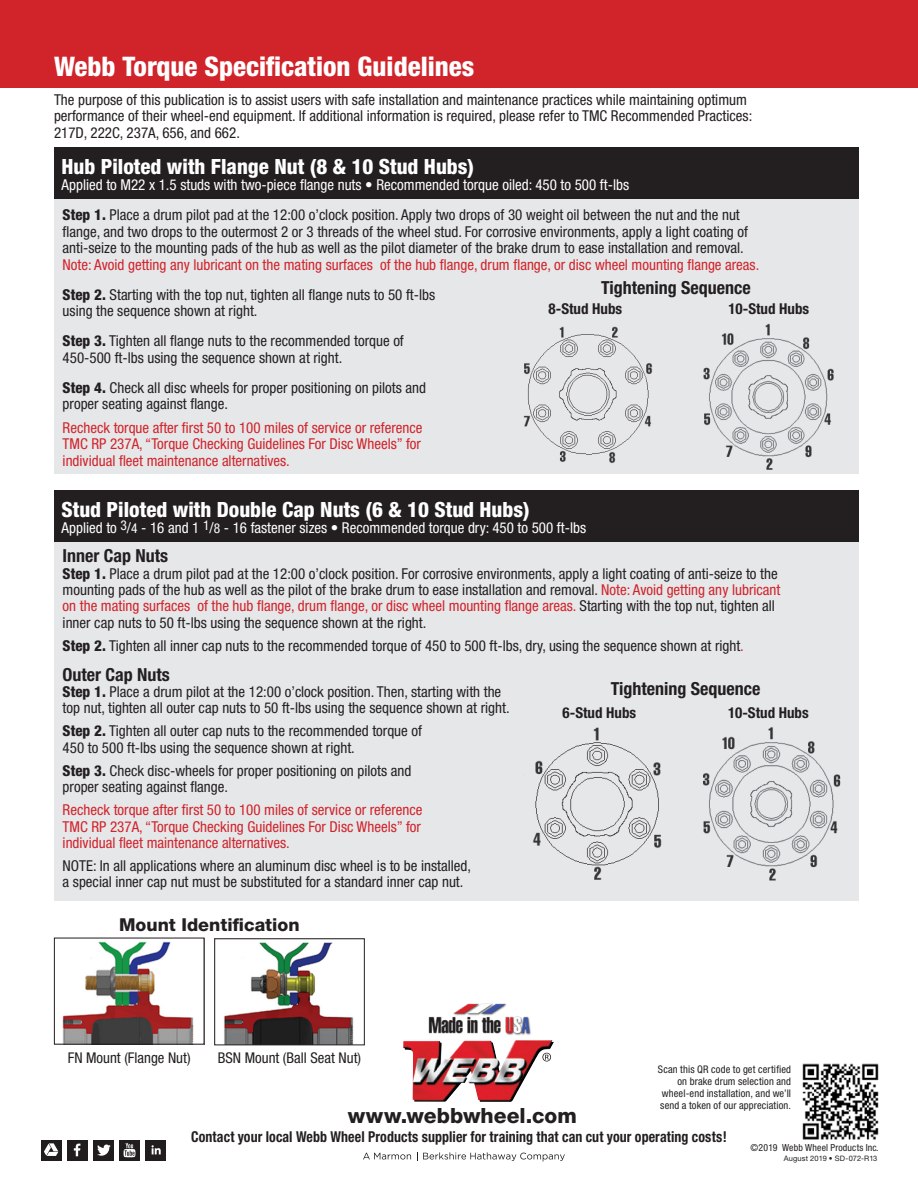
<style>
.page{position:relative;width:918px;height:1188px;background:#fff}
.page>*{position:absolute;margin:0;border:0;box-sizing:border-box;transform-origin:0 0}
.t1{font:800 condensed 27px "Helvetica Neue";color:#fff}
.t2{font:800 condensed 21px "Helvetica Neue";color:#fff}
.t3{font:800 21px "Helvetica Neue";color:#231f20}
.t4{font:700 condensed 18px "Helvetica Neue";color:#231f20}
.t5{font:800 17.85px "Helvetica Neue";color:#231f20}
.t6{font:condensed 15px/16.5px "Helvetica Neue";color:#231f20}
.t7{font:condensed 15px/16.5px "Helvetica Neue";color:#d1232a;text-align:justify}
.t8{font:condensed 15px "Helvetica Neue";color:#fff}
.t9{font:700 condensed 15px "Helvetica Neue";letter-spacing:.005em;color:#231f20;scale:.93 1}
.t10{font:700 condensed 15px "Helvetica Neue";letter-spacing:.005em;color:#231f20}
.t11{font:condensed 14.85px "Helvetica Neue";color:#231f20}
.t12{font:condensed 10.5px/12px "Helvetica Neue";letter-spacing:.015em;color:#231f20;text-align:right}
.t13{font:condensed 9.75px "Helvetica Neue";letter-spacing:.015em;color:#231f20}
.t14{font:7.5px "Helvetica Neue";letter-spacing:.01em;color:#231f20}
.s1{font-weight:800}
.s2{color:#d1232a}
.s3{font-size:13.5px}
</style>
<div class="page">
<div style="left:54px;top:198px;width:805px;height:276px;background:#e6e7e9"></div>
<div style="left:0;top:0;width:918px;height:88px;background:#d1232a"></div>
<div style="left:54px;top:147px;width:805px;height:52px;background:#231f20"></div>
<img style="left:523px;top:326px;width:130px;height:137px">
<div style="left:54px;top:542px;width:805px;height:359px;background:#e6e7e9"></div>
<div style="left:54px;top:490px;width:805px;height:52px;background:#231f20"></div>
<img style="left:703px;top:323px;width:131px;height:147px">
<img style="left:533px;top:727px;width:129px;height:153px">
<img style="left:62px;top:941px;width:132px;height:102px">
<div style="left:54px;top:938px;width:150px;height:107px;border:1px solid #231f20"></div>
<img style="left:224px;top:942px;width:130px;height:101px">
<div style="left:214px;top:938px;width:151px;height:107px;border:1px solid #231f20"></div>
<img style="left:703px;top:727px;width:138px;height:154px">
<img style="left:802px;top:1063px;width:77px;height:77px">
<img style="left:403px;top:1040px;width:151px;height:62px">
<svg style="left:542px;top:1053px;width:9px;height:9px"></svg>
<svg style="left:363px;top:1153px;width:48px;height:7px"></svg>
<svg style="left:417px;top:1152px;width:148px;height:9px"></svg>
<div style="left:67px;top:1140px;width:21px;height:21px;background:#211d1e"></div>
<svg style="left:74px;top:1144px;width:6px;height:12px"></svg>
<div style="left:93px;top:1140px;width:21px;height:21px;background:#211d1e"></div>
<svg style="left:97px;top:1144px;width:14px;height:12px"></svg>
<div style="left:119px;top:1140px;width:21px;height:21px;background:#211d1e"></div>
<svg style="left:124px;top:1143px;width:11px;height:14px"></svg>
<div style="left:41px;top:1140px;width:21px;height:21px;background:#211d1e"></div>
<svg style="left:44px;top:1143px;width:14px;height:13px"></svg>
<div style="left:145px;top:1140px;width:21px;height:21px;background:#211d1e"></div>
<svg style="left:152px;top:1145px;width:9px;height:9px"></svg>
<img style="left:428px;top:1003px;width:103px;height:33px">
<p class="t1" style="left:54px;top:50px;width:422px">Webb Torque Specification Guidelines</p>
<p class="t6" style="left:54px;top:91px;width:700px">The purpose of this publication is to assist users with safe installation and maintenance practices while maintaining optimum performance of their wheel-end equipment. If additional information is required, please refer to TMC Recommended Practices:<br>217D, 222C, 237A, 656, and 662.</p>
<p class="t2" style="left:62px;top:153px;width:414px">Hub Piloted with Flange Nut (8 &amp; 10 Stud Hubs)</p>
<p class="t8" style="left:62px;top:176px;width:569px">Applied to M22 x 1.5 studs with two-piece flange nuts • Recommended torque oiled: 450 to 500 ft-lbs</p>
<p class="t6" style="left:63px;top:207px;width:698px"><span class="s1">Step 1.</span> Place a drum pilot pad at the 12:00 o’clock position. Apply two drops of 30 weight oil between the nut and the nut flange, and two drops to the outermost 2 or 3 threads of the wheel stud. For corrosive environments, apply a light coating of anti-seize to the mounting pads of the hub as well as the pilot diameter of the brake drum to ease installation and removal.<br><span class="s2">Note: Avoid getting any lubricant on the mating surfaces of the hub flange, drum flange, or disc wheel mounting flange areas.</span></p>
<p class="t6" style="left:63px;top:286px;width:374px"><span class="s1">Step 2.</span> Starting with the top nut, tighten all flange nuts to 50 ft-lbs using the sequence shown at right.</p>
<p class="t6" style="left:63px;top:333px;width:343px"><span class="s1">Step 3.</span> Tighten all flange nuts to the recommended torque of<br>450-500 ft-lbs using the sequence shown at right.</p>
<p class="t6" style="left:63px;top:379px;width:365px"><span class="s1">Step 4.</span> Check all disc wheels for proper positioning on pilots and proper seating against flange.</p>
<p class="t7" style="left:63px;top:419px;width:361px">Recheck torque after first 50 to 100 miles of service or reference TMC RP 237A, “Torque Checking Guidelines For Disc Wheels” for individual fleet maintenance alternatives.</p>
<p class="t4" style="left:601px;top:277px;width:151px">Tightening Sequence</p>
<p class="t10" style="left:549px;top:300px;width:75px">8-Stud Hubs</p>
<p class="t10" style="left:728px;top:300px;width:82px">10-Stud Hubs</p>
<p class="t2" style="left:62px;top:496px;width:470px">Stud Piloted with Double Cap Nuts (6 &amp; 10 Stud Hubs)</p>
<p class="t8" style="left:62px;top:519px;width:526px">Applied to <sup>3</sup>/<span class="s3">4</span> - 16 and 1 <sup>1</sup>/<span class="s3">8</span> - 16 fastener sizes • Recommended torque dry: 450 to 500 ft-lbs</p>
<p class="t4" style="left:63px;top:545px;width:107px">Inner Cap Nuts</p>
<p class="t6" style="left:63px;top:565px;width:719px"><span class="s1">Step 1.</span> Place a drum pilot pad at the 12:00 o’clock position. For corrosive environments, apply a light coating of anti-seize to the mounting pads of the hub as well as the pilot of the brake drum to ease installation and removal. <span class="s2">Note: Avoid getting any lubricant on the mating surfaces of the hub flange, drum flange, or disc wheel mounting flange areas.</span> Starting with the top nut, tighten all inner cap nuts to 50 ft-lbs using the sequence shown at the right.</p>
<p class="t6" style="left:63px;top:637px;width:683px"><span class="s1">Step 2.</span> Tighten all inner cap nuts to the recommended torque of 450 to 500 ft-lbs, dry, using the sequence shown at right<span class="s2">.</span></p>
<p class="t4" style="left:63px;top:663px;width:109px">Outer Cap Nuts</p>
<p class="t6" style="left:63px;top:683px;width:449px"><span class="s1">Step 1.</span> Place a drum pilot at the 12:00 o’clock position. Then, starting with the top nut, tighten all outer cap nuts to 50 ft-lbs using the sequence shown at right.</p>
<p class="t6" style="left:63px;top:723px;width:361px"><span class="s1">Step 2.</span> Tighten all outer cap nuts to the recommended torque of<br>450 to 500 ft-lbs using the sequence shown at right.</p>
<p class="t6" style="left:63px;top:762px;width:350px"><span class="s1">Step 3.</span> Check disc-wheels for proper positioning on pilots and proper seating against flange.</p>
<p class="t7" style="left:63px;top:802px;width:361px">Recheck torque after first 50 to 100 miles of service or reference TMC RP 237A, “Torque Checking Guidelines For Disc Wheels” for individual fleet maintenance alternatives.</p>
<p class="t6" style="left:63px;top:857px;width:410px">NOTE: In all applications where an aluminum disc wheel is to be installed, a special inner cap nut must be substituted for a standard inner cap nut.</p>
<p class="t4" style="left:611px;top:678px;width:151px">Tightening Sequence</p>
<p class="t10" style="left:563px;top:704px;width:75px">6-Stud Hubs</p>
<p class="t10" style="left:728px;top:704px;width:82px">10-Stud Hubs</p>
<p class="t5" style="left:119px;top:914px;width:182px">Mount Identification</p>
<p class="t11" style="left:68px;top:1049px;width:124px">FN Mount (Flange Nut)</p>
<p class="t11" style="left:218px;top:1049px;width:145px">BSN Mount (Ball Seat Nut)</p>
<p class="t12" style="left:658px;top:1063px;width:135px">Scan this QR code to get certified on brake drum selection and wheel-end installation, and we’ll send a token of our appreciation.</p>
<p class="t13" style="left:750px;top:1142px;width:130px">©2019 Webb Wheel Products Inc.</p>
<p class="t14" style="left:784px;top:1154px;width:95px">August 2019 • SD-072-R13</p>
<p class="t3" style="left:348px;top:1103px;width:231px">www.webbwheel.com</p>
<p class="t9" style="left:191px;top:1127px;width:578px">Contact your local Webb Wheel Products supplier for training that can cut your operating costs!</p>
</div>
